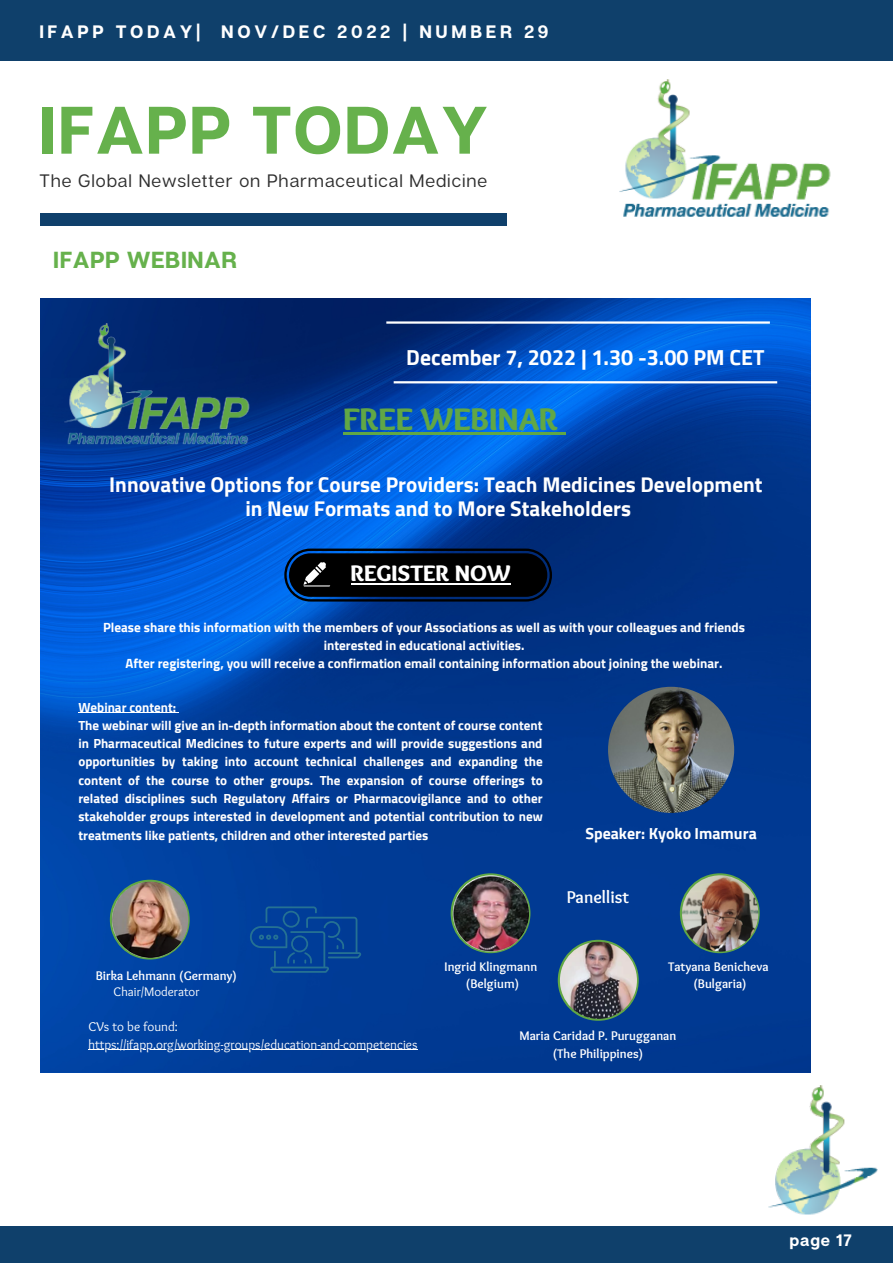
<style>
.page{position:relative;width:893px;height:1264px;background:#fff}
.page>*{position:absolute;margin:0;border:0;box-sizing:border-box;transform-origin:0 0}
.t1{font:700 66.9px "Articulat CF";letter-spacing:.02em;color:#66b14c}
.t2{font:900 32.4px "Sukar";color:#61a745}
.t3{font:700 23.25px "Articulat CF";letter-spacing:.02em;color:#66b14c}
.t4{font:900 23.25px "Sukar";color:#fff}
.t5{font:700 21.6px "Cairo";color:#fff}
.t6{font:700 21.15px/24.2px "Cairo";color:#fff;text-align:center}
.t7{font:18px "Articulat CF";letter-spacing:.05em;color:#2f2f2f}
.t8{font:700 18px "Articulat CF";letter-spacing:.2em;color:#fff}
.t9{font:700 17.55px "Sukar";color:#fff}
.t10{font:700 16.5px "Articulat CF";letter-spacing:.05em;color:#fff}
.t11{font:700 15.9px "Cairo";color:#fff}
.t12{font:700 13.2px/18.3px "Cairo";color:#fff;text-align:center}
.t13{font:13.2px/17.7px "Sukar Regular";color:#fff}
.t14{font:700 13.05px/18.3px "Cairo";color:#fff}
.t15{font:700 12.9px/17.5px "Sukar";color:#fff;text-align:center}
.t16{font:12.9px "Sukar Regular";color:#fff}
</style>
<div class="page">
<div style="left:0;top:0;width:892px;height:61px;background:#0f406b"></div>
<div style="left:40px;top:213px;width:467px;height:12px;background:#0f406b"></div>
<div style="left:0;top:1226px;width:892px;height:36px;background:#0f406b"></div>
<img style="left:768px;top:1085px;width:110px;height:130px">
<img style="left:619px;top:80px;width:212px;height:137px">
<img style="left:40px;top:298px;width:770px;height:774px">
<svg style="left:284px;top:548px;width:268px;height:53px;background:#061120"></svg>
<hr style="left:350px;top:582px;width:160px;height:2px;background:#fff">
<img style="left:608px;top:686px;width:126px;height:127px;border-radius:50%">
<hr style="left:393px;top:381px;width:384px;height:2px;background:#fff">
<hr style="left:386px;top:321px;width:383px;height:3px;background:#fff">
<svg style="left:250px;top:906px;width:111px;height:66px;background:#064697"></svg>
<svg style="left:110px;top:879px;width:80px;height:80px"></svg>
<img style="left:112px;top:881px;width:76px;height:77px;border-radius:50%">
<svg style="left:679px;top:873px;width:80px;height:80px"></svg>
<img style="left:682px;top:875px;width:76px;height:76px;border-radius:50%">
<svg style="left:557px;top:939px;width:81px;height:81px"></svg>
<img style="left:560px;top:941px;width:77px;height:77px;border-radius:50%">
<svg style="left:450px;top:873px;width:80px;height:80px"></svg>
<img style="left:453px;top:875px;width:76px;height:76px;border-radius:50%">
<img style="left:63px;top:323px;width:193px;height:123px">
<hr style="left:343px;top:432px;width:214px;height:3px;background:#61a745">
<svg style="left:557px;top:432px;width:8px;height:3px"></svg>
<hr style="left:88px;top:1049px;width:329px;height:1px;background:#fff">
<hr style="left:78px;top:712px;width:98px;height:1px;background:#fff">
<h3 class="t8" style="left:39px;top:20px;width:511px">IFAPP TODAY| NOV/DEC 2022 | NUMBER 29</h3>
<h1 class="t1" style="left:39px;top:88px;width:450px">IFAPP TODAY</h1>
<h3 class="t7" style="left:39px;top:169px;width:449px">The Global Newsletter on Pharmaceutical Medicine</h3>
<h3 class="t3" style="left:53px;top:245px;width:185px">IFAPP WEBINAR</h3>
<h3 class="t5" style="left:406px;top:344px;width:359px">December 7, 2022 | 1.30 -3.00 PM CET</h3>
<h2 class="t2" style="left:343px;top:401px;width:216px">FREE WEBINAR</h2>
<h3 class="t6" style="left:109px;top:472px;width:654px">Innovative Options for Course Providers: Teach Medicines Development in New Formats and to More Stakeholders</h3>
<h3 class="t4" style="left:350px;top:560px;width:161px">REGISTER NOW</h3>
<p class="t12" style="left:103px;top:618px;width:643px">Please share this information with the members of your Associations as well as with your colleagues and friends interested in educational activities.<br>After registering, you will receive a confirmation email containing information about joining the webinar.</p>
<p class="t14" style="left:78px;top:698px;width:466px">Webinar content:<br>The webinar will give an in-depth information about the content of course content in Pharmaceutical Medicines to future experts and will provide suggestions and opportunities by taking into account technical challenges and expanding the content of the course to other groups. The expansion of course offerings to related disciplines such Regulatory Affairs or Pharmacovigilance and to other stakeholder groups interested in development and potential contribution to new treatments like patients, children and other interested parties</p>
<p class="t11" style="left:585px;top:824px;width:173px">Speaker: Kyoko Imamura</p>
<h3 class="t9" style="left:566px;top:887px;width:64px">Panellist</h3>
<p class="t15" style="left:96px;top:967px;width:143px">Birka Lehmann (Germany)</p>
<p class="t16" style="left:114px;top:984px;width:87px">Chair/Moderator</p>
<p class="t13" style="left:88px;top:1018px;width:330px">CVs to be found: https://ifapp.org/working-groups/education-and-competencies</p>
<p class="t15" style="left:444px;top:958px;width:94px">Ingrid Klingmann (Belgium)</p>
<p class="t15" style="left:519px;top:1028px;width:158px">Maria Caridad P. Purugganan (The Philippines)</p>
<p class="t15" style="left:668px;top:958px;width:102px">Tatyana Benicheva (Bulgaria)</p>
<p class="t10" style="left:789px;top:1229px;width:64px">page 17</p>
</div>
